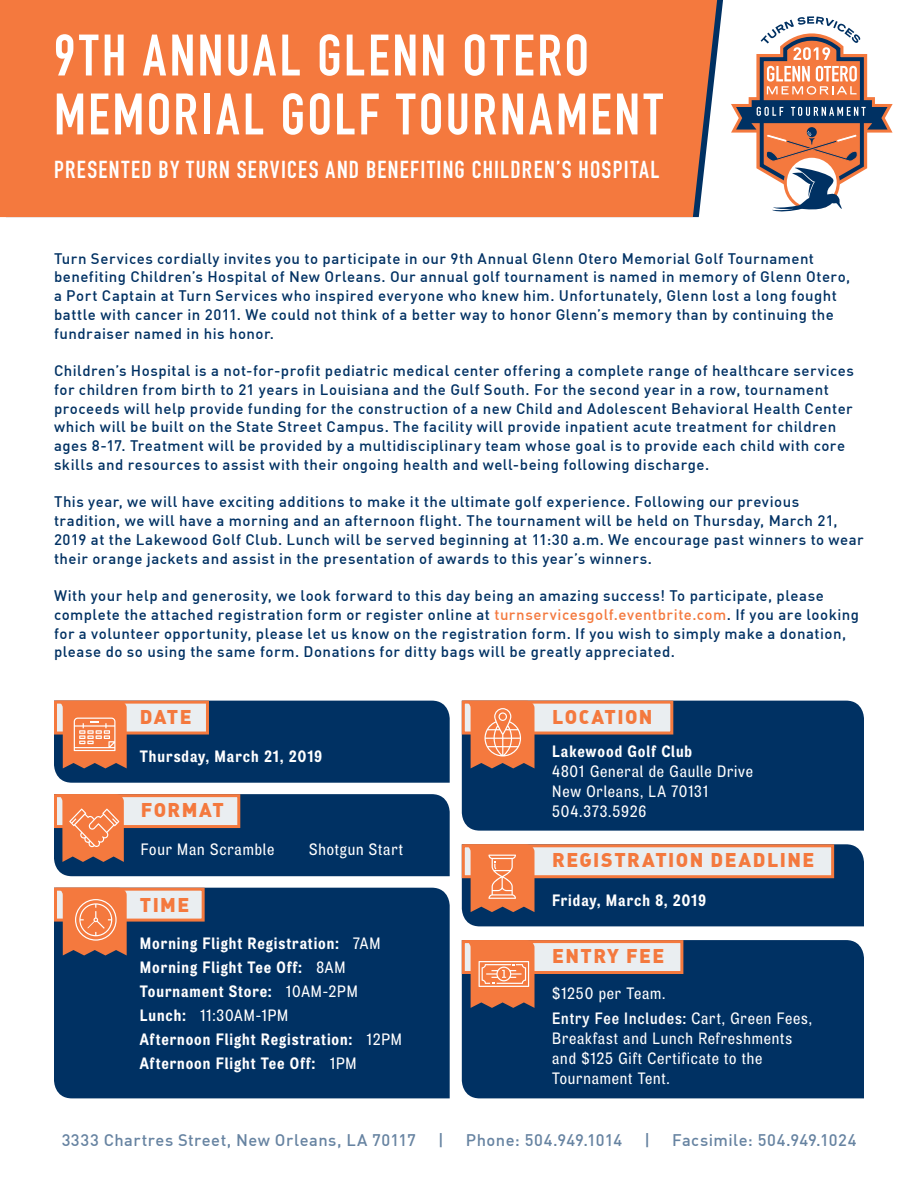
<style>
.page{position:relative;width:918px;height:1188px;background:#fff}
.page>*{position:absolute;margin:0;border:0;box-sizing:border-box;transform-origin:0 0}
.t1{font:700 57.45px/58.9px "DIN Condensed";letter-spacing:.05em;color:#fff}
.t2{font:700 24.15px "DIN Condensed";letter-spacing:.055em;color:#fff}
.t3{font:900 19.5px "DIN Alternate";letter-spacing:.075em;color:#f4793e}
.t4{font:500 16.5px/19.8px "Air Soft Cond";letter-spacing:.05em;color:#fff}
.t5{font:700 16.5px "Air Soft Cond";letter-spacing:.055em;color:#fff}
.t6{font:500 16.5px "DIN";letter-spacing:.03em;color:#003163}
.t7{font:500 15px/18.8px "DIN";letter-spacing:.03em;color:#003163}
.s1{color:#f4793e}
.s2{font-weight:500}
.s3{font-weight:700}
.s4{font-weight:600}
</style>
<div class="page">
<div style="left:0;top:0;width:717px;height:217px;background:#f4793e"></div>
<svg style="left:731px;top:16px;width:162px;height:196px"></svg>
<div style="left:54px;top:888px;width:396px;height:210px;background:#003163"></div>
<div style="left:54px;top:888px;width:151px;height:34px;background:#eaeef1;border:3px solid #f4793e"></div>
<svg style="left:54px;top:888px;width:73px;height:67px;background:#dd7f54"></svg>
<svg style="left:54px;top:794px;width:396px;height:82px;background:#3e516e"></svg>
<svg style="left:462px;top:844px;width:402px;height:82px;background:#6b7183"></svg>
<svg style="left:54px;top:701px;width:396px;height:82px;background:#374d6c"></svg>
<div style="left:462px;top:940px;width:402px;height:158px;background:#003163"></div>
<div style="left:462px;top:940px;width:221px;height:34px;background:#eaeef1;border:3px solid #f4793e"></div>
<svg style="left:462px;top:940px;width:73px;height:68px;background:#dc8158"></svg>
<div style="left:462px;top:701px;width:402px;height:130px;background:#003163"></div>
<div style="left:462px;top:701px;width:211px;height:34px;background:#eaeef1;border:3px solid #f4793e"></div>
<svg style="left:462px;top:701px;width:73px;height:67px;background:#dd8158"></svg>
<p class="t1" style="left:54px;top:26px;width:610px">9TH ANNUAL GLENN OTERO<br>MEMORIAL GOLF TOURNAMENT</p>
<p class="t2" style="left:54px;top:153px;width:607px">PRESENTED BY TURN SERVICES AND BENEFITING CHILDREN’S HOSPITAL</p>
<p class="t7" style="left:54px;top:248px;width:798px">Turn Services cordially invites you to participate in our 9th Annual Glenn Otero Memorial Golf Tournament benefiting Children’s Hospital of New Orleans. Our annual golf tournament is named in memory of Glenn Otero, a Port Captain at Turn Services who inspired everyone who knew him. Unfortunately, Glenn lost a long fought battle with cancer in 2011. We could not think of a better way to honor Glenn’s memory than by continuing the fundraiser named in his honor.</p>
<p class="t7" style="left:54px;top:361px;width:802px">Children’s Hospital is a not-for-profit pediatric medical center offering a complete range of healthcare services for children from birth to 21 years in Louisiana and the Gulf South. For the second year in a row, tournament proceeds will help provide funding for the construction of a new Child and Adolescent Behavioral Health Center which will be built on the State Street Campus. The facility will provide inpatient acute treatment for children ages 8-17. Treatment will be provided by a multidisciplinary team whose goal is to provide each child with core skills and resources to assist with their ongoing health and well-being following discharge.</p>
<p class="t7" style="left:54px;top:492px;width:811px">This year, we will have exciting additions to make it the ultimate golf experience. Following our previous tradition, we will have a morning and an afternoon flight. The tournament will be held on Thursday, March 21, 2019 at the Lakewood Golf Club. Lunch will be served beginning at 11:30 a.m. We encourage past winners to wear their orange jackets and assist in the presentation of awards to this year’s winners.</p>
<p class="t7" style="left:54px;top:586px;width:807px">With your help and generosity, we look forward to this day being an amazing success! To participate, please complete the attached registration form or register online at <span class="s1">turnservicesgolf.eventbrite.com</span>. If you are looking for a volunteer opportunity, please let us know on the registration form. If you wish to simply make a donation, please do so using the same form. Donations for ditty bags will be greatly appreciated.</p>
<p class="t3" style="left:140px;top:704px;width:53px">DATE</p>
<p class="t5" style="left:140px;top:747px;width:184px">Thursday, March 21, 2019</p>
<p class="t3" style="left:141px;top:797px;width:84px">FORMAT</p>
<p class="t4" style="left:141px;top:840px;width:135px">Four Man Scramble</p>
<p class="t4" style="left:309px;top:840px;width:95px">Shotgun Start</p>
<p class="t3" style="left:140px;top:892px;width:51px">TIME</p>
<p class="t5" style="left:140px;top:933px;width:242px">Morning Flight Registration: <span class="s2">7AM</span></p>
<p class="t5" style="left:140px;top:957px;width:207px">Morning Flight Tee Off: <span class="s2">8AM</span></p>
<p class="t5" style="left:140px;top:981px;width:219px">Tournament Store: <span class="s2">10AM-2PM</span></p>
<p class="t4" style="left:140px;top:1006px;width:150px"><span class="s3">Lunch:</span> 11:30AM-1PM</p>
<p class="t5" style="left:140px;top:1029px;width:264px">Afternoon Flight Registration: <span class="s2">12PM</span></p>
<p class="t5" style="left:140px;top:1053px;width:218px">Afternoon Flight Tee Off: <span class="s2">1PM</span></p>
<p class="t3" style="left:552px;top:704px;width:102px">LOCATION</p>
<p class="t5" style="left:552px;top:741px;width:141px">Lakewood Golf Club</p>
<p class="t4" style="left:552px;top:762px;width:202px">4801 General de Gaulle Drive</p>
<p class="t4" style="left:552px;top:782px;width:158px">New Orleans, LA 70131</p>
<p class="t4" style="left:552px;top:801px;width:96px">504.373.5926</p>
<p class="t3" style="left:552px;top:847px;width:264px">REGISTRATION DEADLINE</p>
<p class="t5" style="left:552px;top:890px;width:156px">Friday, March 8, 2019</p>
<p class="t3" style="left:552px;top:943px;width:114px">ENTRY FEE</p>
<p class="t4" style="left:552px;top:984px;width:115px">$1250 per Team.</p>
<p class="t4" style="left:552px;top:1009px;width:261px"><span class="s4">Entry Fee Includes:</span> Cart, Green Fees,<br>Breakfast and Lunch Refreshments</p>
<p class="t4" style="left:552px;top:1049px;width:212px">and $125 Gift Certificate to the</p>
<p class="t4" style="left:552px;top:1069px;width:119px">Tournament Tent.</p>
<p class="t6" style="left:61px;top:1129px;width:356px">3333 Chartres Street, New Orleans, LA 70117</p>
<p class="t6" style="left:438px;top:1129px;width:7px">|</p>
<p class="t6" style="left:466px;top:1129px;width:158px">Phone: 504.949.1014</p>
<p class="t6" style="left:644px;top:1129px;width:7px">|</p>
<p class="t6" style="left:672px;top:1129px;width:186px">Facsimile: 504.949.1024</p>
</div>
